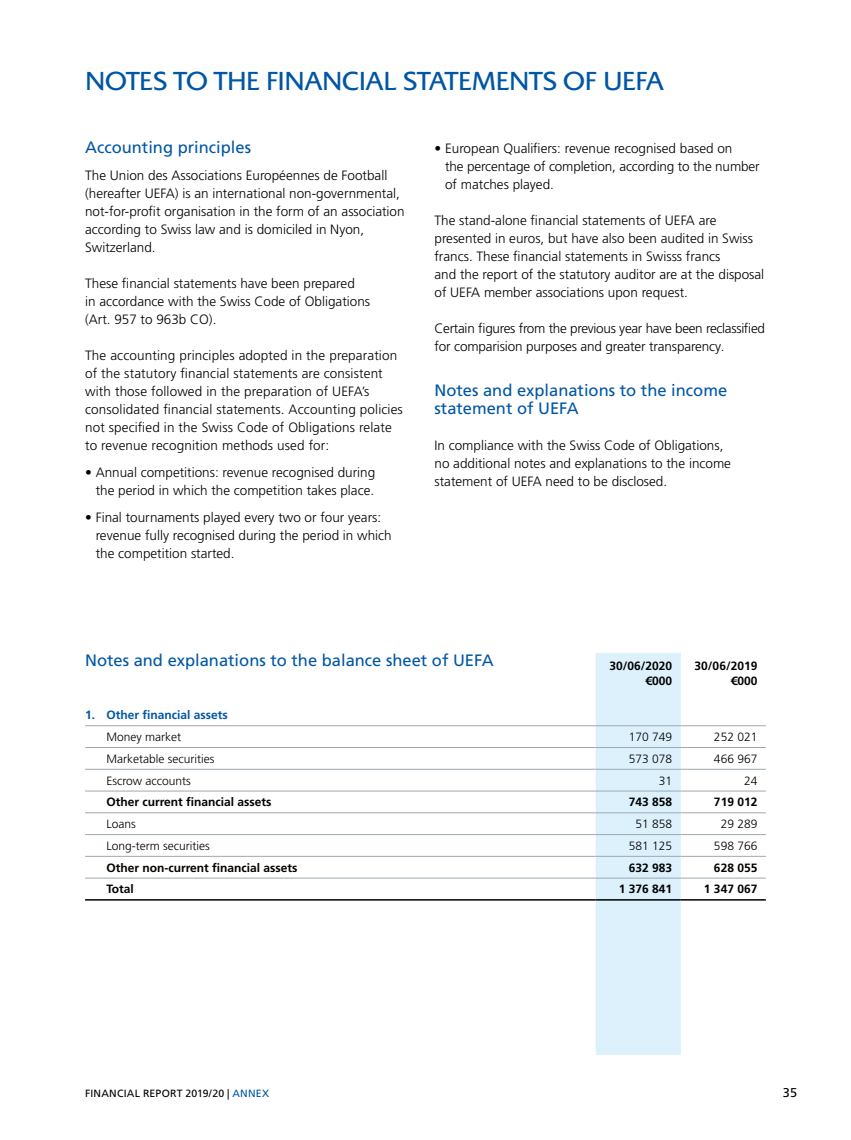
<style>
.page{position:relative;width:851px;height:1140px;background:#fff}
.page>*{position:absolute;margin:0;border:0;box-sizing:border-box;transform-origin:0 0}
.t1{font:27px "UEFA Colosseum";letter-spacing:-.025em;color:#0056a4}
.t2{font:16.5px/18px "Frutiger LT Pro";color:#0056a4}
.t3{font:300 13.5px/18px "Frutiger LT Pro";color:#000}
.t4{font:300 13.5px/18px "Frutiger LT Pro";letter-spacing:-.02em;color:#000}
.t5{font:12.75px "Frutiger LT Pro";color:#000}
.t6{font:700 12px/14.2px "Frutiger LT Pro";color:#000;text-align:right}
.t7{font:300 12px "Frutiger LT Pro";color:#000}
.t8{font:700 12px "Frutiger LT Pro";color:#0056a4}
.t9{font:10.5px "Frutiger LT Pro";letter-spacing:.02em;color:#000}
.s1{color:#0056a4}
</style>
<div class="page">
<svg style="left:85px;top:726px;width:510px;height:175px"></svg>
<div style="left:595px;top:653px;width:85px;height:401px;background:#ddf1fd"></div>
<hr style="left:85px;top:899px;width:510px;height:1px;background:#000">
<hr style="left:595px;top:899px;width:85px;height:1px;background:#000">
<hr style="left:680px;top:899px;width:85px;height:1px;background:#000">
<hr style="left:85px;top:747px;width:510px;height:1px;background:#9da9b1">
<hr style="left:595px;top:747px;width:85px;height:1px;background:#9da9b1">
<hr style="left:680px;top:747px;width:85px;height:1px;background:#9da9b1">
<hr style="left:85px;top:769px;width:510px;height:1px;background:#9da9b1">
<hr style="left:595px;top:769px;width:85px;height:1px;background:#9da9b1">
<hr style="left:680px;top:769px;width:85px;height:1px;background:#9da9b1">
<hr style="left:85px;top:790px;width:510px;height:1px;background:#9da9b1">
<hr style="left:595px;top:790px;width:85px;height:1px;background:#9da9b1">
<hr style="left:680px;top:790px;width:85px;height:1px;background:#9da9b1">
<hr style="left:85px;top:812px;width:510px;height:1px;background:#9da9b1">
<hr style="left:595px;top:812px;width:85px;height:1px;background:#9da9b1">
<hr style="left:680px;top:812px;width:85px;height:1px;background:#9da9b1">
<hr style="left:85px;top:834px;width:510px;height:1px;background:#9da9b1">
<hr style="left:595px;top:834px;width:85px;height:1px;background:#9da9b1">
<hr style="left:680px;top:834px;width:85px;height:1px;background:#9da9b1">
<hr style="left:85px;top:856px;width:510px;height:1px;background:#9da9b1">
<hr style="left:595px;top:856px;width:85px;height:1px;background:#9da9b1">
<hr style="left:680px;top:856px;width:85px;height:1px;background:#9da9b1">
<hr style="left:85px;top:877px;width:510px;height:1px;background:#9da9b1">
<hr style="left:595px;top:877px;width:85px;height:1px;background:#9da9b1">
<hr style="left:680px;top:877px;width:85px;height:1px;background:#9da9b1">
<hr style="left:85px;top:725px;width:510px;height:1px;background:#9da9b1">
<hr style="left:595px;top:725px;width:85px;height:1px;background:#9da9b1">
<hr style="left:680px;top:725px;width:85px;height:1px;background:#9da9b1">
<h1 class="t1" style="left:85px;top:62px;width:581px">NOTES TO THE FINANCIAL STATEMENTS OF UEFA</h1>
<p class="t2" style="left:85px;top:138px;width:167px">Accounting principles</p>
<p class="t3" style="left:85px;top:166px;width:321px">The Union des Associations Européennes de Football (hereafter UEFA) is an international non-governmental, not-for-profit organisation in the form of an association according to Swiss law and is domiciled in Nyon, Switzerland.</p>
<p class="t3" style="left:85px;top:274px;width:286px">These financial statements have been prepared<br>in accordance with the Swiss Code of Obligations (Art. 957 to 963b CO).</p>
<p class="t3" style="left:85px;top:346px;width:319px">The accounting principles adopted in the preparation of the statutory financial statements are consistent with those followed in the preparation of UEFA’s consolidated financial statements. Accounting policies not specified in the Swiss Code of Obligations relate to revenue recognition methods used for:</p>
<p class="t3" style="left:85px;top:463px;width:291px;text-align:right">• Annual competitions: revenue recognised during the period in which the competition takes place.</p>
<p class="t3" style="left:96px;top:508px;width:297px;text-indent:-11px">• Final tournaments played every two or four years: revenue fully recognised during the period in which the competition started.</p>
<p class="t3" style="left:445px;top:139px;width:316px;text-indent:-11px">• European Qualifiers: revenue recognised based on<br>the percentage of completion, according to the number of matches played.</p>
<p class="t3" style="left:434px;top:211px;width:331px">The stand-alone financial statements of UEFA are presented in euros, but have also been audited in Swiss francs. These financial statements in Swisss francs<br>and the report of the statutory auditor are at the disposal of UEFA member associations upon request.</p>
<p class="t4" style="left:434px;top:319px;width:332px">Certain figures from the previous year have been reclassified for comparision purposes and greater transparency.</p>
<p class="t2" style="left:434px;top:381px;width:294px">Notes and explanations to the income statement of UEFA</p>
<p class="t3" style="left:434px;top:436px;width:298px">In compliance with the Swiss Code of Obligations, no additional notes and explanations to the income statement of UEFA need to be disclosed.</p>
<p class="t2" style="left:85px;top:651px;width:410px">Notes and explanations to the balance sheet of UEFA</p>
<p class="t6" style="left:609px;top:659px;width:64px">30/06/2020 €000</p>
<p class="t6" style="left:694px;top:659px;width:64px">30/06/2019 €000</p>
<p class="t8" style="left:85px;top:708px;width:144px">1. Other financial assets</p>
<p class="t7" style="left:106px;top:730px;width:76px">Money market</p>
<p class="t7" style="left:628px;top:730px;width:45px">170 749</p>
<p class="t7" style="left:713px;top:730px;width:45px">252 021</p>
<p class="t7" style="left:106px;top:751px;width:109px">Marketable securities</p>
<p class="t7" style="left:628px;top:751px;width:45px">573 078</p>
<p class="t7" style="left:713px;top:751px;width:45px">466 967</p>
<p class="t7" style="left:106px;top:773px;width:86px">Escrow accounts</p>
<p class="t7" style="left:658px;top:773px;width:15px">31</p>
<p class="t7" style="left:744px;top:773px;width:15px">24</p>
<p class="t6" style="left:106px;top:795px;width:167px">Other current financial assets</p>
<p class="t6" style="left:628px;top:795px;width:45px">743 858</p>
<p class="t6" style="left:713px;top:795px;width:45px">719 012</p>
<p class="t7" style="left:106px;top:817px;width:31px">Loans</p>
<p class="t7" style="left:635px;top:817px;width:38px">51 858</p>
<p class="t7" style="left:720px;top:817px;width:38px">29 289</p>
<p class="t7" style="left:106px;top:838px;width:105px">Long-term securities</p>
<p class="t7" style="left:628px;top:838px;width:45px">581 125</p>
<p class="t7" style="left:713px;top:838px;width:45px">598 766</p>
<p class="t6" style="left:106px;top:860px;width:193px">Other non-current financial assets</p>
<p class="t6" style="left:628px;top:860px;width:45px">632 983</p>
<p class="t6" style="left:713px;top:860px;width:45px">628 055</p>
<p class="t6" style="left:106px;top:882px;width:29px">Total</p>
<p class="t6" style="left:618px;top:882px;width:55px">1 376 841</p>
<p class="t6" style="left:703px;top:882px;width:55px">1 347 067</p>
<p class="t9" style="left:85px;top:1087px;width:185px">FINANCIAL REPORT 2019/20 | <span class="s1">ANNEX</span></p>
<p class="t5" style="left:782px;top:1085px;width:16px">35</p>
</div>
